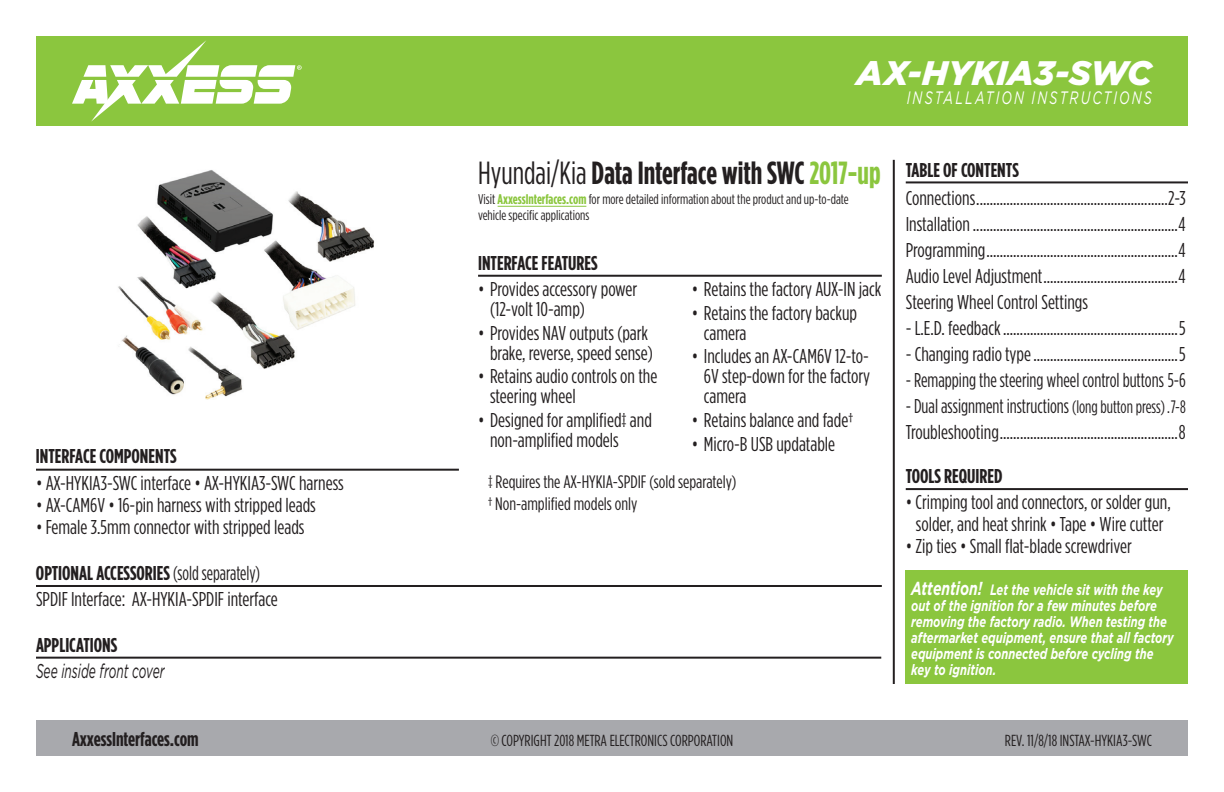
<style>
.page{position:relative;width:1224px;height:792px;background:#fff}
.page>*{position:absolute;margin:0;border:0;box-sizing:border-box;transform-origin:0 0}
.t1{font:italic 900 34px "Gotham";color:#fff}
.t2{font:700 32px "Gotham Condensed";color:#231f20;scale:.95 1}
.t3{font:20px/20px "Gotham Condensed";color:#231f20}
.t4{font:20px/26px "Gotham Condensed";color:#231f20;scale:.93 1}
.t5{font:700 20px "Gotham Condensed";color:#231f20}
.t6{font:italic 20px "Gotham";color:#231f20;scale:.6 1}
.t7{font:18px/21.6px "Gotham Condensed";color:#231f20}
.t8{font:italic 18px "Gotham";letter-spacing:.165em;color:#fff;scale:.7 1}
.t9{font:16px "Gotham Condensed";color:#231f20}
.t10{font:italic 700 15px/16px "Gotham";color:#fff;scale:.74 1}
.t11{font:14px/16px "Gotham Condensed";color:#231f20}
.s1{font-weight:400}
.s2{color:#8bc63e}
.s3{font-weight:700;color:#8bc63e}
.s4{font-size:18px}
.s5{font-size:18.8px}
</style>
<div class="page">
<div style="left:36px;top:720px;width:1152px;height:36px;background:#a8a9ad"></div>
<hr style="left:893px;top:160px;width:2px;height:524px;background:#231f20">
<div style="left:36px;top:36px;width:1152px;height:90px;background:#8bc63e"></div>
<svg style="left:72px;top:40px;width:230px;height:82px"></svg>
<div style="left:906px;top:570px;width:282px;height:114px;background:#8bc63e"></div>
<hr style="left:478px;top:275px;width:404px;height:2px;background:#231f20">
<hr style="left:36px;top:469px;width:423px;height:2px;background:#231f20">
<hr style="left:36px;top:585px;width:846px;height:2px;background:#231f20">
<hr style="left:906px;top:488px;width:282px;height:2px;background:#231f20">
<hr style="left:906px;top:181px;width:282px;height:2px;background:#231f20">
<hr style="left:498px;top:206px;width:88px;height:1px;background:#8bc63e">
<img style="left:118px;top:170px;width:257px;height:230px">
<hr style="left:36px;top:657px;width:845px;height:2px;background:#231f20">
<p class="t5" style="left:36px;top:445px;width:142px">INTERFACE COMPONENTS</p>
<p class="t3" style="left:36px;top:472px;width:309px">• AX-HYKIA3-SWC interface • AX-HYKIA3-SWC harness</p>
<p class="t3" style="left:36px;top:494px;width:281px">• AX-CAM6V • 16-pin harness with stripped leads</p>
<p class="t3" style="left:36px;top:516px;width:270px">• Female 3.5mm connector with stripped leads</p>
<p class="t5" style="left:36px;top:562px;width:226px">OPTIONAL ACCESSORIES <span class="s1">(sold separately)</span></p>
<p class="t3" style="left:36px;top:589px;width:243px">SPDIF Interface: AX-HYKIA-SPDIF interface</p>
<p class="t5" style="left:36px;top:634px;width:83px">APPLICATIONS</p>
<p class="t6" style="left:36px;top:660px;width:216px">See inside front cover</p>
<h1 class="t1" style="left:857px;top:53px;width:297px">AX-HYKIA3-SWC</h1>
<p class="t8" style="left:907px;top:88px;width:352px">INSTALLATION INSTRUCTIONS</p>
<h2 class="t2" style="left:478px;top:154px;width:425px"><span class="s1">Hyundai/Kia</span> Data Interface with SWC <span class="s2">2017-up</span></h2>
<p class="t11" style="left:478px;top:191px;width:372px">Visit <span class="s3">AxxessInterfaces.com</span> for more detailed information about the product and up-to-date vehicle specific applications</p>
<p class="t5" style="left:478px;top:251px;width:121px">INTERFACE FEATURES</p>
<p class="t3" style="left:490px;top:279px;width:149px;text-indent:-12px">• Provides accessory power (12-volt 10-amp)</p>
<p class="t3" style="left:478px;top:323px;width:176px;text-align:right">• Provides NAV outputs (park brake, reverse, speed sense)</p>
<p class="t3" style="left:490px;top:366px;width:169px;text-indent:-12px">• Retains audio controls on the steering wheel</p>
<p class="t3" style="left:490px;top:410px;width:163px;text-indent:-12px">• Designed for amplified‡ and non-amplified models</p>
<p class="t3" style="left:692px;top:279px;width:191px">• Retains the factory AUX-IN jack</p>
<p class="t3" style="left:704px;top:303px;width:155px;text-indent:-12px">• Retains the factory backup camera</p>
<p class="t3" style="left:704px;top:346px;width:168px;text-align:justify;text-indent:-12px">• Includes an AX-CAM6V 12-to-6V step-down for the factory camera</p>
<p class="t3" style="left:692px;top:410px;width:163px">• Retains balance and fade†</p>
<p class="t3" style="left:692px;top:433px;width:145px">• Micro-B USB updatable</p>
<p class="t7" style="left:488px;top:471px;width:250px">‡ Requires the AX-HYKIA-SPDIF (sold separately) † Non-amplified models only</p>
<p class="t5" style="left:906px;top:158px;width:115px">TABLE OF CONTENTS</p>
<p class="t3" style="left:906px;top:184px;width:282px;line-height:26px;text-align:justify">Connections.........................................................2-3<br>Installation.............................................................4<br>Programming.........................................................4<br>Audio Level Adjustment........................................4<br>Steering Wheel Control Settings</p>
<p class="t3" style="left:906px;top:317px;width:281px">- L.E.D. feedback....................................................5</p>
<p class="t3" style="left:906px;top:343px;width:281px">- Changing radio type...........................................5</p>
<p class="t4" style="left:906px;top:366px;width:303px">- Remapping the steering wheel control buttons 5-6</p>
<p class="t4" style="left:906px;top:392px;width:303px">- Dual assignment instructions <span class="s4">(long button press) .7-8<br></span>Troubleshooting.....................................................8</p>
<p class="t5" style="left:906px;top:465px;width:98px">TOOLS REQUIRED</p>
<p class="t3" style="left:906px;top:491px;width:267px;line-height:22px;text-align:center">• Crimping tool and connectors, or solder gun, solder, and heat shrink • Tape • Wire cutter</p>
<p class="t3" style="left:906px;top:536px;width:228px">• Zip ties • Small flat-blade screwdriver</p>
<p class="t10" style="left:911px;top:582px;width:356px"><span class="s5">Attention!</span> Let the vehicle sit with the key out of the ignition for a few minutes before removing the factory radio. When testing the aftermarket equipment, ensure that all factory equipment is connected before cycling the key to ignition.</p>
<p class="t5" style="left:72px;top:728px;width:128px">AxxessInterfaces.com</p>
<p class="t9" style="left:491px;top:732px;width:244px">© COPYRIGHT 2018 METRA ELECTRONICS CORPORATION</p>
<p class="t9" style="left:1005px;top:732px;width:149px">REV. 11/8/18 INSTAX-HYKIA3-SWC</p>
</div>
